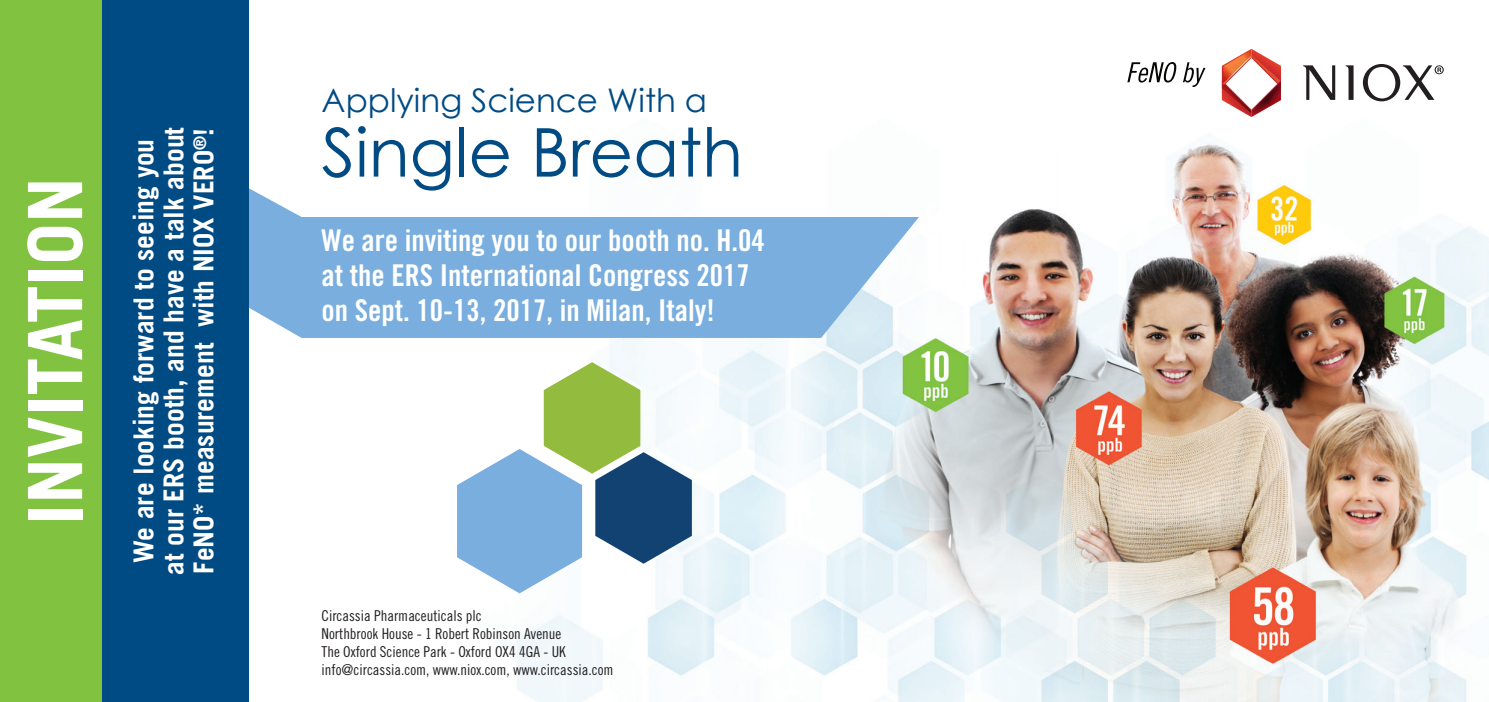
<style>
.page{position:relative;width:1489px;height:702px;background:#fff}
.page>*{position:absolute;margin:0;border:0;box-sizing:border-box;transform-origin:0 0}
.t1{font:700 75px "Trade Gothic LT Std";color:#fff}
.t2{font:67.25px "Century Gothic";color:#004b84}
.t3{font:32.5px "Century Gothic";color:#004b84}
.t4{font:30px "Trade Gothic LT Std Bd Cn 20";color:#fff}
.t5{font:700 27.5px "Trade Gothic LT Std";color:#fff}
.t6{font:15px "Trade Gothic LT Std Cn 18";color:#231f20}
</style>
<div class="page">
<img style="left:516px;top:74px;width:972px;height:628px">
<svg style="left:249px;top:188px;width:670px;height:150px;fill:#79aede"></svg>
<div style="left:0;top:0;width:136px;height:702px;background:#81c340"></div>
<div style="left:103px;top:0;width:146px;height:702px;background:#004b84"></div>
<svg style="left:1221px;top:49px;width:59px;height:68px"></svg>
<svg style="left:1345px;top:65px;width:8px;height:35px"></svg>
<svg style="left:1302px;top:65px;width:33px;height:35px"></svg>
<svg style="left:1362px;top:64px;width:81px;height:37px"></svg>
<svg style="left:1127px;top:62px;width:78px;height:25px"></svg>
<svg style="left:457px;top:362px;width:235px;height:231px"></svg>
<p class="t1" style="left:9px;top:524px;width:349px;rotate:-90deg">INVITATION</p>
<p class="t5" style="left:157px;top:575px;width:449px;rotate:-90deg">at our ERS booth, and have a talk about</p>
<p class="t5" style="left:187px;top:573px;width:446px;rotate:-90deg">FeNO* measurement with NIOX VERO<sup>®</sup>!</p>
<p class="t5" style="left:127px;top:563px;width:426px;rotate:-90deg">We are looking forward to seeing you</p>
<p class="t3" style="left:321px;top:80px;width:387px">Applying Science With a</p>
<p class="t2" style="left:321px;top:111px;width:423px">Single Breath</p>
<p class="t4" style="left:321px;top:222px;width:445px">We are inviting you to our booth no. H.04</p>
<p class="t4" style="left:321px;top:257px;width:430px">at the ERS International Congress 2017</p>
<p class="t4" style="left:321px;top:292px;width:395px">on Sept. 10-13, 2017, in Milan, Italy!</p>
<p class="t6" style="left:321px;top:606px;width:161px">Circassia Pharmaceuticals plc</p>
<p class="t6" style="left:321px;top:624px;width:241px">Northbrook House - 1 Robert Robinson Avenue</p>
<p class="t6" style="left:321px;top:642px;width:246px">The Oxford Science Park - Oxford OX4 4GA - UK</p>
<p class="t6" style="left:321px;top:660px;width:293px">info@circassia.com, www.niox.com, www.circassia.com</p>
</div>
